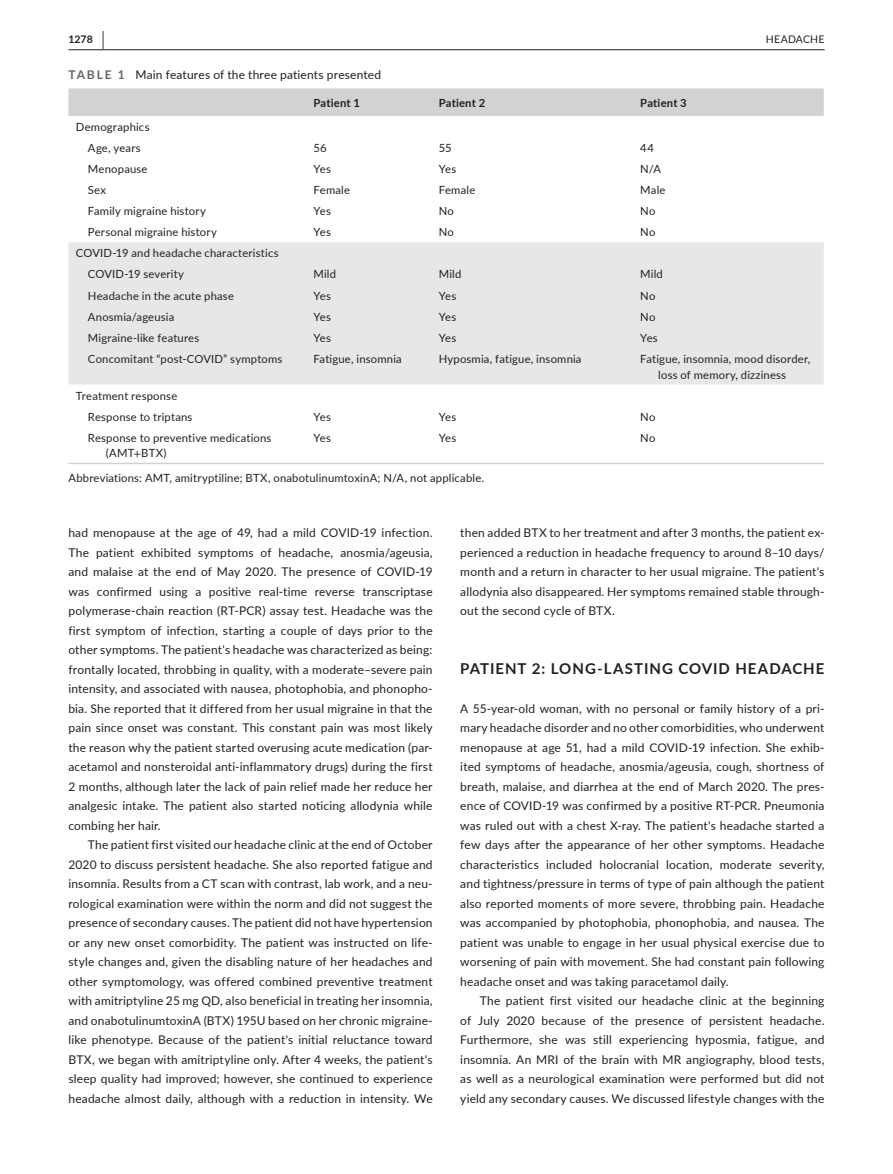
<style>
.page{position:relative;width:893px;height:1174px;background:#fff}
.page>*{position:absolute;margin:0;border:0;box-sizing:border-box;transform-origin:0 0}
.t1{font:700 15px "Lato";letter-spacing:.065em;color:#231f20}
.t2{font:12px/19.5px "Lato";letter-spacing:.015em;color:#231f20;text-align:justify}
.t3{font:11.25px/21px "Lato";letter-spacing:.015em;color:#231f20}
.t4{font:700 11.25px "Lato";letter-spacing:.015em;color:#231f20}
.t5{font:10.5px "Lato";letter-spacing:.02em;color:#231f20}
.t6{font:700 10.5px "Lato";color:#231f20}
.s1{font-size:19.5px}
.s2{font-weight:700;color:#636366}
.s3{font-family:"STIX"}
</style>
<div class="page">
<hr style="left:68px;top:49px;width:756px;height:1px;background:#231f20">
<div style="left:68px;top:88px;width:756px;height:28px;background:#d1d2d4"></div>
<div style="left:68px;top:242px;width:756px;height:142px;background:#e6e7e9"></div>
<hr style="left:68px;top:463px;width:238px;height:1px;background:#d1d2d4">
<hr style="left:306px;top:463px;width:125px;height:1px;background:#d1d2d4">
<hr style="left:431px;top:463px;width:202px;height:1px;background:#d1d2d4">
<hr style="left:633px;top:463px;width:191px;height:1px;background:#d1d2d4">
<p class="t6" style="left:68px;top:31px;width:37px">1278 <span class="s1">|</span></p>
<p class="t5" style="left:766px;top:31px;width:60px">HEADACHE</p>
<p class="t2" style="left:68px;top:64px;width:314px"><span class="s2">TABLE 1</span> Main features of the three patients presented</p>
<p class="t4" style="left:313px;top:94px;width:48px">Patient 1</p>
<p class="t4" style="left:439px;top:94px;width:48px">Patient 2</p>
<p class="t4" style="left:640px;top:94px;width:48px">Patient 3</p>
<p class="t3" style="left:76px;top:116px;width:75px;text-align:center">Demographics<br>Age, years</p>
<p class="t3" style="left:313px;top:137px;width:15px">56</p>
<p class="t3" style="left:439px;top:137px;width:14px">55</p>
<p class="t3" style="left:640px;top:137px;width:15px">44</p>
<p class="t3" style="left:88px;top:158px;width:61px">Menopause</p>
<p class="t3" style="left:313px;top:158px;width:19px">Yes</p>
<p class="t3" style="left:439px;top:158px;width:19px">Yes</p>
<p class="t3" style="left:640px;top:158px;width:22px">N/A</p>
<p class="t3" style="left:88px;top:179px;width:20px">Sex</p>
<p class="t3" style="left:313px;top:179px;width:38px">Female</p>
<p class="t3" style="left:439px;top:179px;width:38px">Female</p>
<p class="t3" style="left:640px;top:179px;width:27px">Male</p>
<p class="t3" style="left:88px;top:200px;width:119px">Family migraine history</p>
<p class="t3" style="left:313px;top:200px;width:19px">Yes</p>
<p class="t3" style="left:439px;top:200px;width:17px">No</p>
<p class="t3" style="left:640px;top:200px;width:17px">No</p>
<p class="t3" style="left:88px;top:221px;width:130px">Personal migraine history</p>
<p class="t3" style="left:313px;top:221px;width:19px">Yes</p>
<p class="t3" style="left:439px;top:221px;width:17px">No</p>
<p class="t3" style="left:640px;top:221px;width:17px">No</p>
<p class="t3" style="left:88px;top:242px;width:192px;text-indent:-12px">COVID-19 and headache characteristics<br>COVID-19 severity</p>
<p class="t3" style="left:313px;top:263px;width:24px">Mild</p>
<p class="t3" style="left:439px;top:263px;width:24px">Mild</p>
<p class="t3" style="left:640px;top:263px;width:24px">Mild</p>
<p class="t3" style="left:88px;top:284px;width:148px">Headache in the acute phase</p>
<p class="t3" style="left:313px;top:284px;width:19px">Yes</p>
<p class="t3" style="left:439px;top:284px;width:19px">Yes</p>
<p class="t3" style="left:640px;top:284px;width:17px">No</p>
<p class="t3" style="left:88px;top:305px;width:88px">Anosmia/ageusia</p>
<p class="t3" style="left:313px;top:305px;width:19px">Yes</p>
<p class="t3" style="left:439px;top:305px;width:19px">Yes</p>
<p class="t3" style="left:640px;top:305px;width:17px">No</p>
<p class="t3" style="left:88px;top:327px;width:113px">Migraine-like features</p>
<p class="t3" style="left:313px;top:327px;width:19px">Yes</p>
<p class="t3" style="left:439px;top:327px;width:19px">Yes</p>
<p class="t3" style="left:640px;top:327px;width:19px">Yes</p>
<p class="t3" style="left:88px;top:348px;width:196px">Concomitant “post-COVID” symptoms</p>
<p class="t3" style="left:313px;top:348px;width:90px">Fatigue, insomnia</p>
<p class="t3" style="left:439px;top:348px;width:144px">Hyposmia, fatigue, insomnia</p>
<p class="t3" style="left:640px;top:350px;width:171px;line-height:15.8px;text-align:center">Fatigue, insomnia, mood disorder, loss of memory, dizziness</p>
<p class="t3" style="left:88px;top:384px;width:106px;text-indent:-12px">Treatment response<br>Response to triptans</p>
<p class="t3" style="left:313px;top:405px;width:19px">Yes</p>
<p class="t3" style="left:439px;top:405px;width:19px">Yes</p>
<p class="t3" style="left:640px;top:405px;width:17px">No</p>
<p class="t3" style="left:106px;top:429px;width:167px;line-height:15.8px;text-indent:-18px">Response to preventive medications (AMT<span class="s3">+</span>BTX)</p>
<p class="t3" style="left:313px;top:426px;width:19px">Yes</p>
<p class="t3" style="left:439px;top:426px;width:19px">Yes</p>
<p class="t3" style="left:640px;top:426px;width:17px">No</p>
<p class="t3" style="left:68px;top:467px;width:417px">Abbreviations: AMT, amitryptiline; BTX, onabotulinumtoxinA; N/A, not applicable.</p>
<p class="t2" style="left:68px;top:522px;width:366px">had menopause at the age of 49, had a mild COVID-19 infection.<br>The patient exhibited symptoms of headache, anosmia/ageusia, and malaise at the end of May 2020. The presence of COVID-19 was confirmed using a positive real-time reverse transcriptase polymerase-chain reaction (RT-PCR) assay test. Headache was the first symptom of infection, starting a couple of days prior to the other symptoms. The patient's headache was characterized as being: frontally located, throbbing in quality, with a moderate–severe pain intensity, and associated with nausea, photophobia, and phonopho&shy;bia. She reported that it differed from her usual migraine in that the pain since onset was constant. This constant pain was most likely the reason why the patient started overusing acute medication (par&shy;acetamol and nonsteroidal anti-inflammatory drugs) during the first 2 months, although later the lack of pain relief made her reduce her analgesic intake. The patient also started noticing allodynia while combing her hair.</p>
<p class="t2" style="left:68px;top:834px;width:366px;text-indent:20px">The patient first visited our headache clinic at the end of October 2020 to discuss persistent headache. She also reported fatigue and insomnia. Results from a CT scan with contrast, lab work, and a neu&shy;rological examination were within the norm and did not suggest the presence of secondary causes. The patient did not have hypertension or any new onset comorbidity. The patient was instructed on life&shy;style changes and, given the disabling nature of her headaches and other symptomology, was offered combined preventive treatment with amitriptyline 25 mg QD, also beneficial in treating her insomnia, and onabotulinumtoxinA (BTX) 195U based on her chronic migraine&shy;like phenotype. Because of the patient's initial reluctance toward BTX, we began with amitriptyline only. After 4 weeks, the patient's sleep quality had improved; however, she continued to experience headache almost daily, although with a reduction in intensity. We</p>
<p class="t2" style="left:460px;top:522px;width:366px">then added BTX to her treatment and after 3 months, the patient ex&shy;perienced a reduction in headache frequency to around 8–10 days/ month and a return in character to her usual migraine. The patient's allodynia also disappeared. Her symptoms remained stable through&shy;out the second cycle of BTX.</p>
<p class="t1" style="left:460px;top:657px;width:366px">PATIENT 2: LONG-LASTING COVID HEADACHE</p>
<p class="t2" style="left:460px;top:698px;width:366px">A 55-year-old woman, with no personal or family history of a pri&shy;mary headache disorder and no other comorbidities, who underwent menopause at age 51, had a mild COVID-19 infection. She exhib&shy;ited symptoms of headache, anosmia/ageusia, cough, shortness of breath, malaise, and diarrhea at the end of March 2020. The pres&shy;ence of COVID-19 was confirmed by a positive RT-PCR. Pneumonia was ruled out with a chest X-ray. The patient's headache started a few days after the appearance of her other symptoms. Headache characteristics included holocranial location, moderate severity, and tightness/pressure in terms of type of pain although the patient also reported moments of more severe, throbbing pain. Headache was accompanied by photophobia, phonophobia, and nausea. The patient was unable to engage in her usual physical exercise due to worsening of pain with movement. She had constant pain following headache onset and was taking paracetamol daily.</p>
<p class="t2" style="left:460px;top:990px;width:366px;text-indent:20px">The patient first visited our headache clinic at the beginning of July 2020 because of the presence of persistent headache.<br>Furthermore, she was still experiencing hyposmia, fatigue, and insomnia. An MRI of the brain with MR angiography, blood tests, as well as a neurological examination were performed but did not yield any secondary causes. We discussed lifestyle changes with the</p>
</div>
